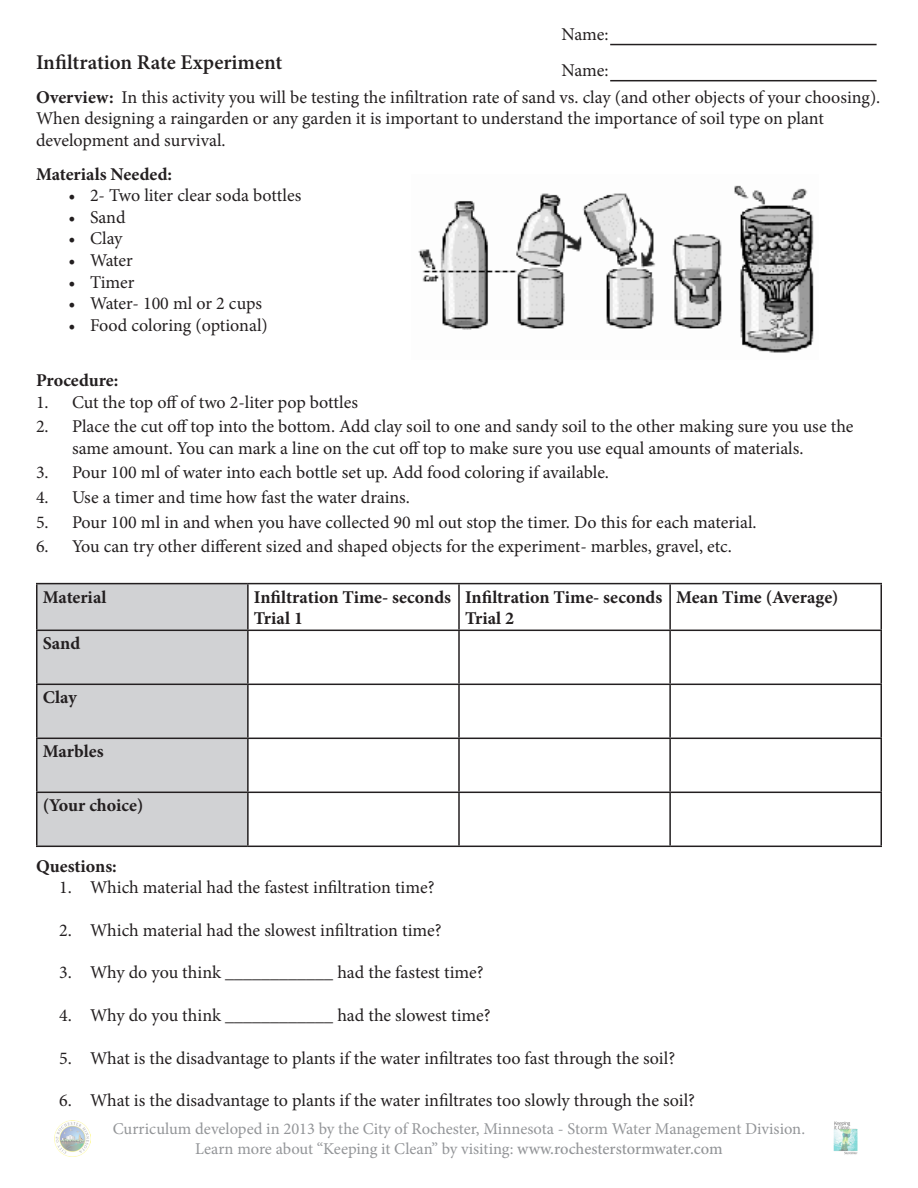
<style>
.page{position:relative;width:918px;height:1188px;background:#fff}
.page>*{position:absolute;margin:0;border:0;box-sizing:border-box;transform-origin:0 0}
.Numbered_lists{font:600 21px "Minion Pro";color:#231f20}
.Numbered_lists-2{font:18px/21.6px "Minion Pro";letter-spacing:-.005em;color:#231f20}
.Numbered_lists-3{font:700 18px/21.6px "Minion Pro";color:#231f20}
.t1{font:16.5px "Minion Pro";color:#939598}
.s1{font-weight:700}
.s2{font-weight:500}
</style>
<div class="page">
<img style="left:54px;top:1120px;width:36px;height:36px">
<img style="left:833px;top:1121px;width:25px;height:34px">
<div style="left:38px;top:584px;width:209px;height:262px;background:#d1d2d4"></div>
<hr style="left:36px;top:583px;width:212px;height:1px;background:#231f20">
<hr style="left:36px;top:584px;width:2px;height:46px;background:#231f20">
<hr style="left:248px;top:583px;width:211px;height:1px;background:#231f20">
<hr style="left:247px;top:584px;width:2px;height:46px;background:#231f20">
<hr style="left:459px;top:583px;width:211px;height:1px;background:#231f20">
<hr style="left:458px;top:584px;width:2px;height:46px;background:#231f20">
<hr style="left:670px;top:583px;width:212px;height:1px;background:#231f20">
<hr style="left:669px;top:584px;width:2px;height:46px;background:#231f20">
<hr style="left:880px;top:584px;width:2px;height:46px;background:#231f20">
<hr style="left:36px;top:630px;width:212px;height:1px;background:#231f20">
<hr style="left:36px;top:631px;width:2px;height:53px;background:#231f20">
<hr style="left:248px;top:630px;width:211px;height:1px;background:#231f20">
<hr style="left:247px;top:631px;width:2px;height:53px;background:#231f20">
<hr style="left:459px;top:630px;width:211px;height:1px;background:#231f20">
<hr style="left:458px;top:631px;width:2px;height:53px;background:#231f20">
<hr style="left:670px;top:630px;width:212px;height:1px;background:#231f20">
<hr style="left:669px;top:631px;width:2px;height:53px;background:#231f20">
<hr style="left:880px;top:631px;width:2px;height:53px;background:#231f20">
<hr style="left:36px;top:684px;width:212px;height:1px;background:#231f20">
<hr style="left:36px;top:685px;width:2px;height:53px;background:#231f20">
<hr style="left:248px;top:684px;width:211px;height:1px;background:#231f20">
<hr style="left:247px;top:685px;width:2px;height:53px;background:#231f20">
<hr style="left:459px;top:684px;width:211px;height:1px;background:#231f20">
<hr style="left:458px;top:685px;width:2px;height:53px;background:#231f20">
<hr style="left:670px;top:684px;width:212px;height:1px;background:#231f20">
<hr style="left:669px;top:685px;width:2px;height:53px;background:#231f20">
<hr style="left:880px;top:685px;width:2px;height:53px;background:#231f20">
<hr style="left:36px;top:738px;width:212px;height:1px;background:#231f20">
<hr style="left:36px;top:739px;width:2px;height:53px;background:#231f20">
<hr style="left:248px;top:738px;width:211px;height:1px;background:#231f20">
<hr style="left:247px;top:739px;width:2px;height:53px;background:#231f20">
<hr style="left:459px;top:738px;width:211px;height:1px;background:#231f20">
<hr style="left:458px;top:739px;width:2px;height:53px;background:#231f20">
<hr style="left:670px;top:738px;width:212px;height:1px;background:#231f20">
<hr style="left:669px;top:739px;width:2px;height:53px;background:#231f20">
<hr style="left:880px;top:739px;width:2px;height:53px;background:#231f20">
<hr style="left:36px;top:792px;width:212px;height:1px;background:#231f20">
<hr style="left:36px;top:793px;width:2px;height:53px;background:#231f20">
<hr style="left:248px;top:792px;width:211px;height:1px;background:#231f20">
<hr style="left:247px;top:793px;width:2px;height:53px;background:#231f20">
<hr style="left:459px;top:792px;width:211px;height:1px;background:#231f20">
<hr style="left:458px;top:793px;width:2px;height:53px;background:#231f20">
<hr style="left:670px;top:792px;width:212px;height:1px;background:#231f20">
<hr style="left:669px;top:793px;width:2px;height:53px;background:#231f20">
<hr style="left:880px;top:793px;width:2px;height:53px;background:#231f20">
<hr style="left:36px;top:846px;width:212px;height:1px;background:#231f20">
<hr style="left:248px;top:846px;width:211px;height:1px;background:#231f20">
<hr style="left:459px;top:846px;width:211px;height:1px;background:#231f20">
<hr style="left:670px;top:846px;width:212px;height:1px;background:#231f20">
<img style="left:418px;top:185px;width:396px;height:168px">
<hr style="left:610px;top:44px;width:267px;height:1px;background:#231f20">
<hr style="left:610px;top:80px;width:267px;height:1px;background:#231f20">
<p class="Numbered_lists-2" style="left:562px;top:23px;width:49px">Name:</p>
<p class="Numbered_lists-2" style="left:562px;top:60px;width:49px">Name:</p>
<p class="Numbered_lists" style="left:36px;top:48px;width:248px">Infiltration Rate Experiment</p>
<p class="Numbered_lists-2" style="left:36px;top:86px;width:846px"><span class="s1">Overview:</span> In this activity you will be testing the infiltration rate of sand vs. clay (and other objects of your choosing).<br>When designing a raingarden or any garden it is important to understand the importance of soil type on plant development and survival.</p>
<p class="Numbered_lists-3" style="left:36px;top:163px;width:138px">Materials Needed:</p>
<p class="Numbered_lists-2" style="left:68px;top:185px;width:234px">• 2- Two liter clear soda bottles</p>
<p class="Numbered_lists-2" style="left:68px;top:206px;width:59px">• Sand</p>
<p class="Numbered_lists-2" style="left:68px;top:228px;width:56px">• Clay</p>
<p class="Numbered_lists-2" style="left:68px;top:250px;width:66px">• Water</p>
<p class="Numbered_lists-2" style="left:68px;top:271px;width:68px">• Timer</p>
<p class="Numbered_lists-2" style="left:68px;top:293px;width:195px">• Water- 100 ml or 2 cups</p>
<p class="Numbered_lists-2" style="left:68px;top:314px;width:201px">• Food coloring (optional)</p>
<p class="Numbered_lists-3" style="left:36px;top:369px;width:84px">Procedure:</p>
<p class="Numbered_lists-2" style="left:36px;top:391px;width:324px">1. Cut the top off of two 2-liter pop bottles</p>
<p class="Numbered_lists-2" style="left:72px;top:416px;width:783px;text-indent:-36px">2. Place the cut off top into the bottom. Add clay soil to one and sandy soil to the other making sure you use the same amount. You can mark a line on the cut off top to make sure you use equal amounts of materials.</p>
<p class="Numbered_lists-2" style="left:36px;top:462px;width:575px">3. Pour 100 ml of water into each bottle set up. Add food coloring if available.</p>
<p class="Numbered_lists-2" style="left:36px;top:487px;width:376px">4. Use a timer and time how fast the water drains.</p>
<p class="Numbered_lists-2" style="left:36px;top:511px;width:722px">5. Pour 100 ml in and when you have collected 90 ml out stop the timer. Do this for each material.</p>
<p class="Numbered_lists-2" style="left:36px;top:536px;width:697px">6. You can try other different sized and shaped objects for the experiment- marbles, gravel, etc.</p>
<p class="Numbered_lists-3" style="left:43px;top:586px;width:65px">Material</p>
<p class="Numbered_lists-3" style="left:254px;top:586px;width:199px">Infiltration Time- seconds<br>Trial 1</p>
<p class="Numbered_lists-3" style="left:465px;top:586px;width:199px">Infiltration Time- seconds<br>Trial 2</p>
<p class="Numbered_lists-3" style="left:676px;top:586px;width:164px">Mean Time (Average)</p>
<p class="Numbered_lists-3" style="left:43px;top:633px;width:39px">Sand</p>
<p class="Numbered_lists-3" style="left:43px;top:687px;width:36px">Clay</p>
<p class="Numbered_lists-3" style="left:43px;top:741px;width:62px">Marbles</p>
<p class="Numbered_lists-3" style="left:43px;top:795px;width:102px">(Your choice)</p>
<p class="Numbered_lists-3" style="left:36px;top:855px;width:82px">Questions:</p>
<p class="Numbered_lists-2" style="left:59px;top:877px;width:377px">1. Which material had the fastest infiltration time?</p>
<p class="Numbered_lists-2" style="left:59px;top:919px;width:384px">2. Which material had the slowest infiltration time?</p>
<p class="Numbered_lists-2" style="left:59px;top:962px;width:426px">3. Why do you think ____________ had the fastest time?</p>
<p class="Numbered_lists-2" style="left:59px;top:1005px;width:433px">4. Why do you think ____________ had the slowest time?</p>
<p class="Numbered_lists-2" style="left:59px;top:1047px;width:617px">5. What is the disadvantage to plants if the water infiltrates too fast through the soil?</p>
<p class="Numbered_lists-2" style="left:59px;top:1090px;width:637px">6. What is the disadvantage to plants if the water infiltrates too slowly through the soil?</p>
<p class="t1" style="left:113px;top:1118px;width:694px">Curriculum developed in 2013 by the City of Rochester, Minnesota - Storm Water Management Division.</p>
<p class="t1" style="left:195px;top:1138px;width:529px">Learn more about “Keeping it Clean” by visiting: <span class="s2">www.rochesterstormwater.com</span></p>
</div>
